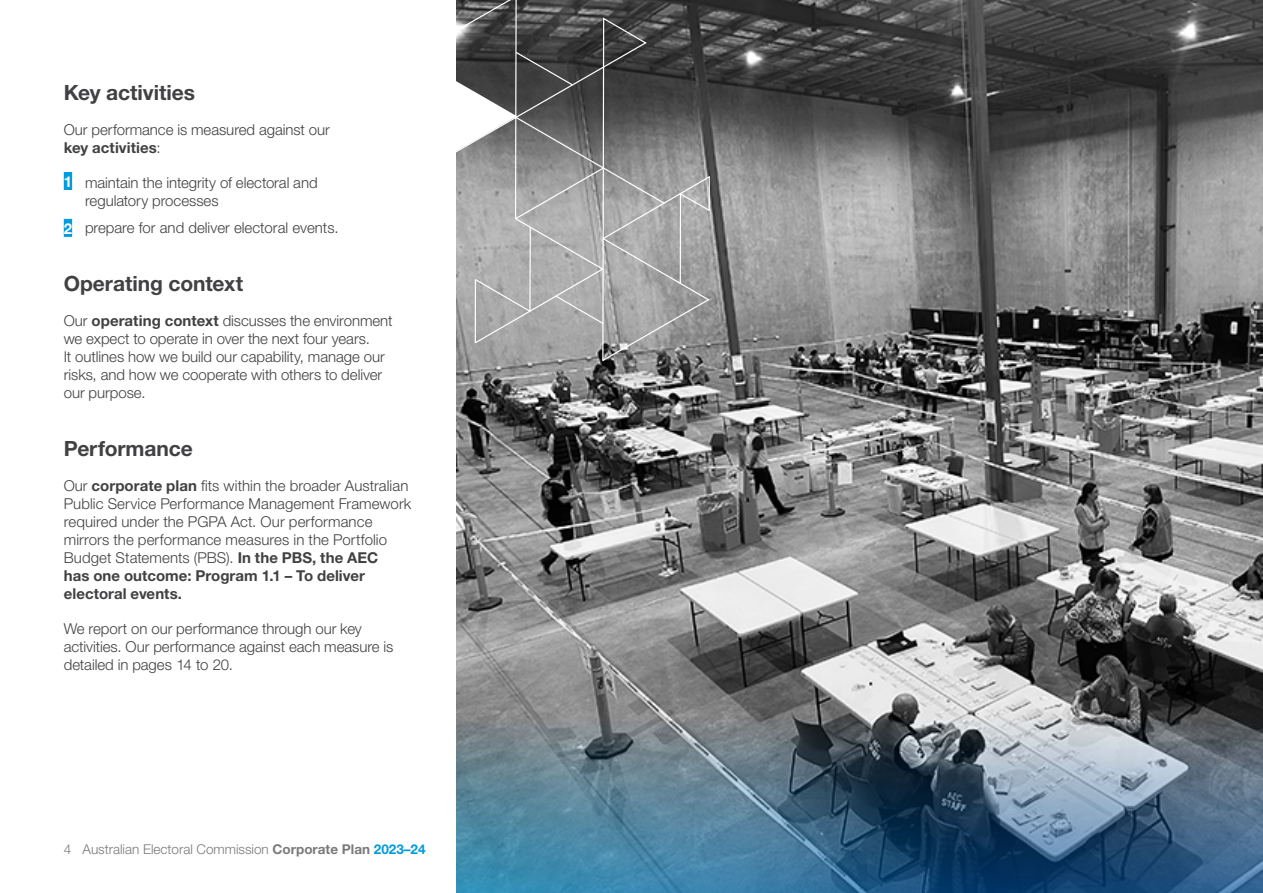
<style>
.page{position:relative;width:1263px;height:893px;background:#fff}
.page>*{position:absolute;margin:0;border:0;box-sizing:border-box;transform-origin:0 0}
.t1{font:700 21px "Helvetica Neue LT Std";letter-spacing:-.005em;color:#414042}
.BODY_TEXT{font:300 15px/18px "Helvetica Neue LT Std";color:#414042}
.t2{font:700 15px "Helvetica Neue LT Std";color:#fff}
.t3{font:300 13.5px "Helvetica Neue LT Std";color:#7a797b}
.s1{font-weight:700}
.s2{font-weight:700;color:#fff}
.s3{font-weight:700;color:#009bda}
</style>
<div class="page">
<div style="left:64px;top:172px;width:8px;height:18px;background:#009cde"></div>
<div style="left:64px;top:219px;width:8px;height:18px;background:#009cde"></div>
<img style="left:456px;top:0;width:807px;height:893px">
<svg style="left:456px;top:0;width:255px;height:362px;background:#7e7e7e"></svg>
<svg style="left:456px;top:0;width:149px;height:345px;background:#6a6a6a"></svg>
<svg style="left:456px;top:51px;width:149px;height:274px;background:#949494"></svg>
<h2 class="t1" style="left:64px;top:80px;width:133px">Key activities</h2>
<p class="BODY_TEXT" style="left:64px;top:120px;width:268px">Our performance is measured against our <span class="s1">key activities</span>:</p>
<p class="BODY_TEXT" style="left:85px;top:173px;width:234px;text-indent:-17px"><span class="s2">1</span> maintain the integrity of electoral and regulatory processes</p>
<p class="BODY_TEXT" style="left:68px;top:218px;width:272px"><span class="s2">2</span> prepare for and deliver electoral events.</p>
<h2 class="t1" style="left:64px;top:270px;width:181px">Operating context</h2>
<p class="BODY_TEXT" style="left:64px;top:311px;width:330px">Our <span class="s1">operating context</span> discusses the environment we expect to operate in over the next four years.<br>It outlines how we build our capability, manage our risks, and how we cooperate with others to deliver our purpose.</p>
<h4 class="t2" style="left:64px;top:172px;width:10px">1</h4>
<h4 class="t2" style="left:64px;top:219px;width:10px">2</h4>
<h2 class="t1" style="left:64px;top:435px;width:131px">Performance</h2>
<p class="BODY_TEXT" style="left:64px;top:476px;width:349px">Our <span class="s1">corporate plan</span> fits within the broader Australian Public Service Performance Management Framework required under the PGPA Act. Our performance mirrors the performance measures in the Portfolio Budget Statements (PBS). <span class="s1">In the PBS, the AEC<br>has one outcome: Program 1.1 – To deliver electoral events.</span></p>
<p class="BODY_TEXT" style="left:64px;top:619px;width:331px">We report on our performance through our key activities. Our performance against each measure is detailed in pages 14 to 20.</p>
<p class="t3" style="left:64px;top:841px;width:363px">4 Australian Electoral Commission <span class="s1">Corporate Plan</span> <span class="s3">2023–24</span></p>
</div>
